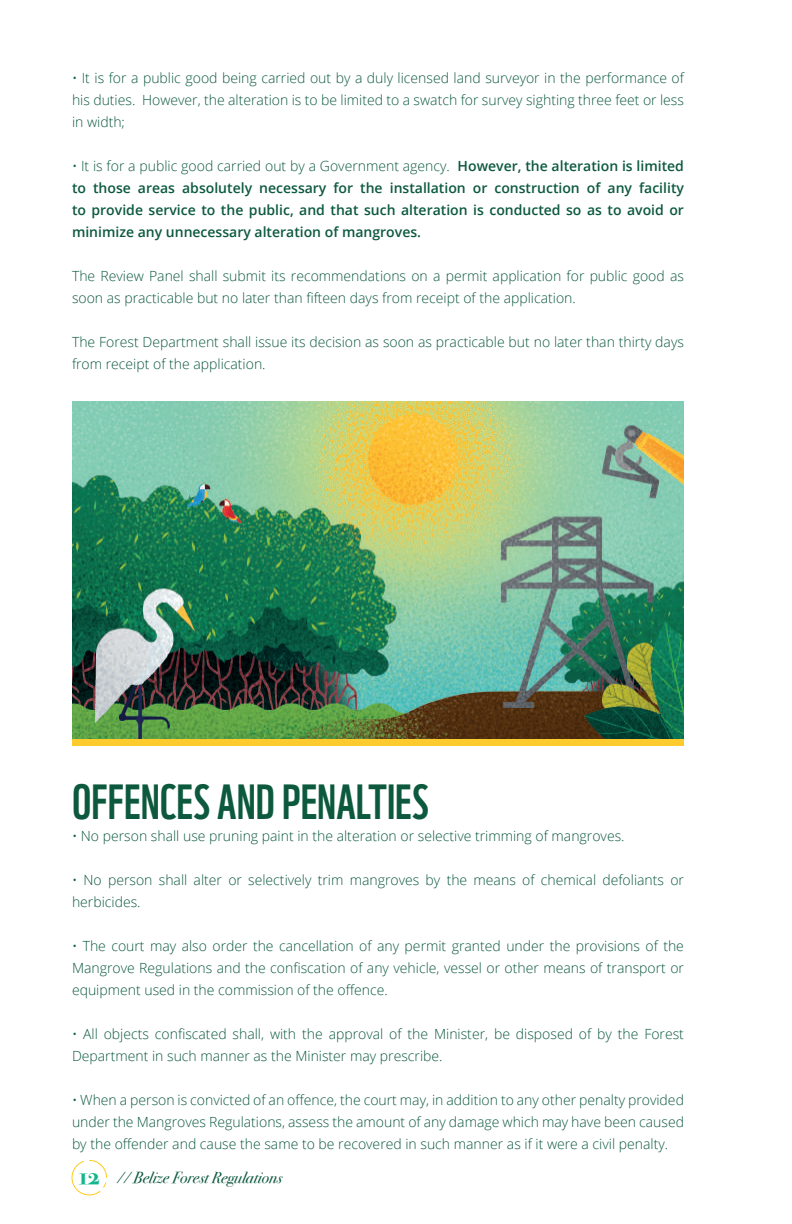
<style>
.page{position:relative;width:792px;height:1224px;background:#fff}
.page>*{position:absolute;margin:0;border:0;box-sizing:border-box;transform-origin:0 0}
.t1{font:48px "WWF";color:#0c593e}
.t2{font:italic 16px "Bodoni Svty Two ITCTT";color:#0e5940}
.t3{font:300 14px/22px "Open Sans";color:#0c593e}
.t4{font:600 14px/22px "Open Sans";color:#0c593e;text-align:justify}
.s1{font-weight:300}
.s2{font-family:"Bodoni Svty Two OSITCTT";font-weight:700;font-style:normal;font-size:24px;color:#15b68d}
</style>
<div class="page">
<svg style="left:71px;top:1159px;width:36px;height:37px"></svg>
<div style="left:72px;top:739px;width:612px;height:7px;background:#fecb2f"></div>
<img style="left:72px;top:402px;width:612px;height:337px">
<p class="t3" style="left:72px;top:66px;width:614px;text-align:justify">• It is for a public good being carried out by a duly licensed land surveyor in the performance of his duties. However, the alteration is to be limited to a swatch for survey sighting three feet or less in width;</p>
<p class="t4" style="left:72px;top:154px;width:614px"><span class="s1">• It is for a public good carried out by a Government agency.</span> However, the alteration is limited to those areas absolutely necessary for the installation or construction of any facility to provide service to the public, and that such alteration is conducted so as to avoid or minimize any unnecessary alteration of mangroves.</p>
<p class="t3" style="left:72px;top:264px;width:614px">The Review Panel shall submit its recommendations on a permit application for public good as soon as practicable but no later than fifteen days from receipt of the application.</p>
<p class="t3" style="left:72px;top:330px;width:614px">The Forest Department shall issue its decision as soon as practicable but no later than thirty days from receipt of the application.</p>
<h1 class="t1" style="left:72px;top:765px;width:358px">OFFENCES AND PENALTIES</h1>
<p class="t3" style="left:72px;top:825px;width:554px">• No person shall use pruning paint in the alteration or selective trimming of mangroves.</p>
<p class="t3" style="left:72px;top:869px;width:614px">• No person shall alter or selectively trim mangroves by the means of chemical defoliants or herbicides.</p>
<p class="t3" style="left:72px;top:935px;width:614px;text-align:justify">• The court may also order the cancellation of any permit granted under the provisions of the Mangrove Regulations and the confiscation of any vehicle, vessel or other means of transport or equipment used in the commission of the offence.</p>
<p class="t3" style="left:72px;top:1023px;width:614px">• All objects confiscated shall, with the approval of the Minister, be disposed of by the Forest<br>Department in such manner as the Minister may prescribe.</p>
<p class="t3" style="left:72px;top:1089px;width:614px;text-align:justify">• When a person is convicted of an offence, the court may, in addition to any other penalty provided under the Mangroves Regulations, assess the amount of any damage which may have been caused by the offender and cause the same to be recovered in such manner as if it were a civil penalty.</p>
<p class="t2" style="left:79px;top:1164px;width:205px"><span class="s2">12</span> // Belize Forest Regulations</p>
</div>
